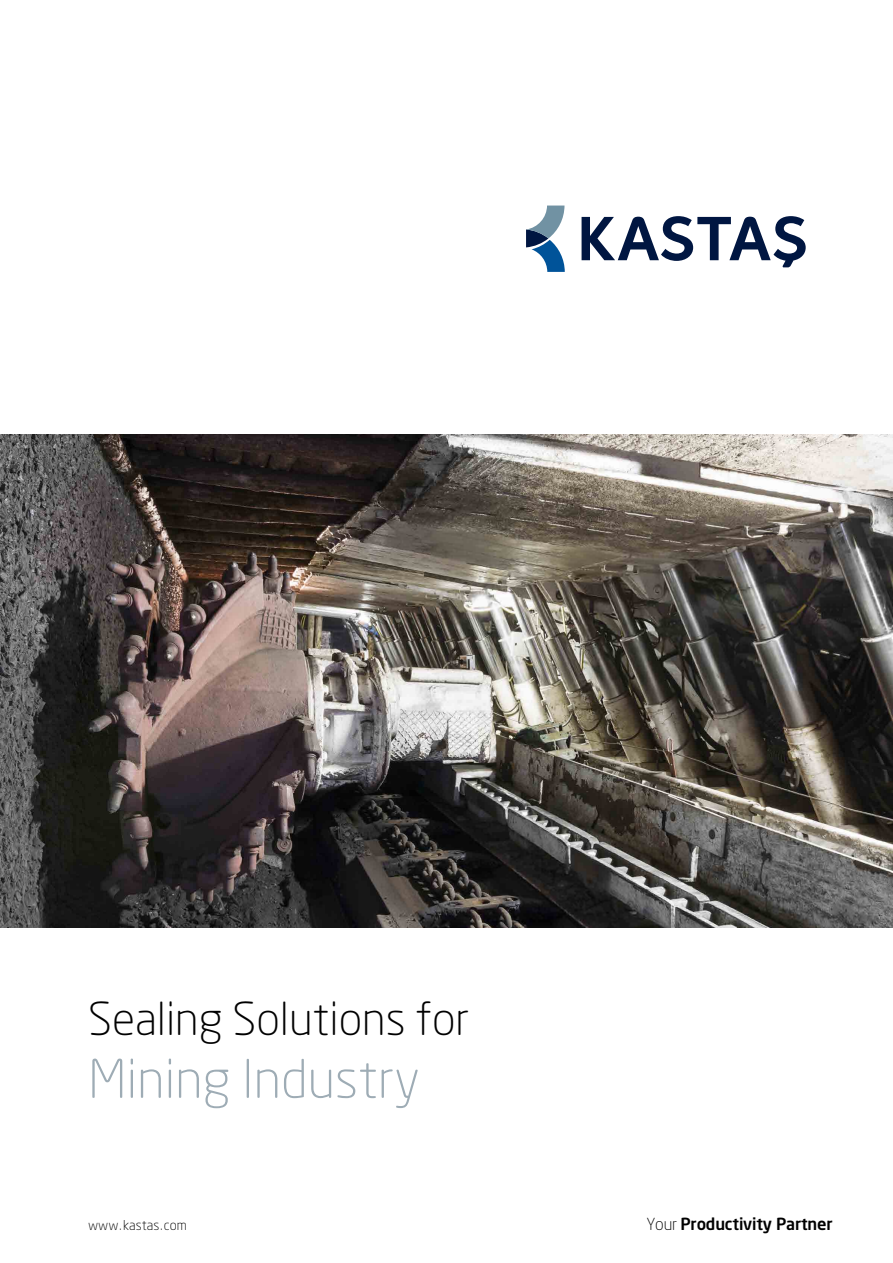
<style>
.page{position:relative;width:893px;height:1263px;background:#fff}
.page>*{position:absolute;margin:0;border:0;box-sizing:border-box;transform-origin:0 0}
.t1{font:52.5px "Neo Sans Light tr Rev 02";color:#9eacb5}
.t2{font:45px "Neo Sans Light tr Rev 02";color:#000}
.t3{font:16.5px "Neo Sans Medium tr Rev 02";letter-spacing:-.01em;color:#000}
.t4{font:13.5px "Neo Sans Light tr Rev 02";color:#000}
.s1{font-family:"Neo Sans Light tr Rev 02"}
</style>
<div class="page">
<img style="left:0;top:434px;width:893px;height:494px">
<svg style="left:526px;top:206px;width:39px;height:66px"></svg>
<svg style="left:582px;top:216px;width:224px;height:51px"></svg>
<h2 class="t2" style="left:88px;top:991px;width:383px">Sealing Solutions for</h2>
<h1 class="t1" style="left:88px;top:1047px;width:333px">Mining Industry</h1>
<p class="t4" style="left:88px;top:1217px;width:100px">www.kastas.com</p>
<p class="t3" style="left:646px;top:1214px;width:188px"><span class="s1">Your</span> Productivity Partner</p>
</div>
